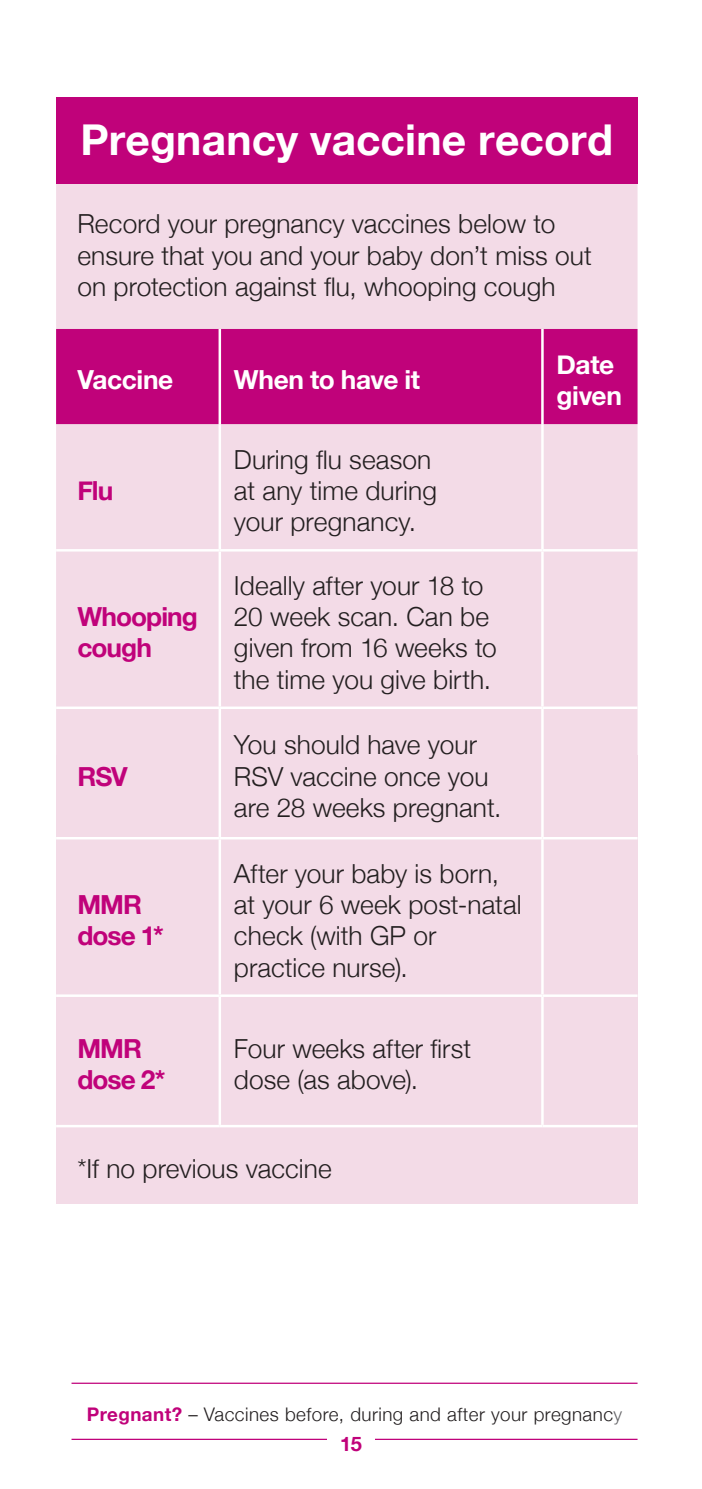
<style>
.page{position:relative;width:702px;height:1489px;background:#fff}
.page>*{position:absolute;margin:0;border:0;box-sizing:border-box;transform-origin:0 0}
.t1{font:700 42.5px "Helvetica Neue";letter-spacing:.005em;color:#fff}
.Body{font:300 26.25px/31.2px "Helvetica Neue";letter-spacing:.005em;color:#231f20}
.Body-2{font:700 26.25px/31.2px "Helvetica Neue";letter-spacing:-.035em;color:#c0027a}
.Body-3{font:700 26.25px/31.2px "Helvetica Neue";letter-spacing:-.015em;color:#fff}
.t2{font:700 20px "Helvetica Neue";color:#c0027a}
.t3{font:300 18.75px "Helvetica Neue";letter-spacing:.025em;color:#231f20}
.s1{font-weight:700;color:#c0027a}
.s2{color:#636366}
</style>
<div class="page">
<div style="left:56px;top:184px;width:581px;height:1019px;background:#f3dbe7"></div>
<div style="left:56px;top:329px;width:581px;height:95px;background:#c0027a"></div>
<hr style="left:218px;top:424px;width:3px;height:125px;background:#fff">
<hr style="left:541px;top:424px;width:2px;height:125px;background:#fff">
<hr style="left:56px;top:549px;width:164px;height:2px;background:#fff">
<hr style="left:220px;top:549px;width:322px;height:2px;background:#fff">
<hr style="left:218px;top:551px;width:3px;height:155px;background:#fff">
<hr style="left:542px;top:549px;width:95px;height:2px;background:#fff">
<hr style="left:541px;top:551px;width:2px;height:155px;background:#fff">
<hr style="left:56px;top:706px;width:164px;height:3px;background:#fff">
<hr style="left:220px;top:706px;width:322px;height:3px;background:#fff">
<hr style="left:218px;top:709px;width:3px;height:128px;background:#fff">
<hr style="left:542px;top:706px;width:95px;height:3px;background:#fff">
<hr style="left:541px;top:709px;width:2px;height:128px;background:#fff">
<hr style="left:56px;top:837px;width:164px;height:2px;background:#fff">
<hr style="left:220px;top:837px;width:322px;height:2px;background:#fff">
<hr style="left:218px;top:839px;width:3px;height:155px;background:#fff">
<hr style="left:542px;top:837px;width:95px;height:2px;background:#fff">
<hr style="left:541px;top:839px;width:2px;height:155px;background:#fff">
<hr style="left:56px;top:994px;width:164px;height:2px;background:#fff">
<hr style="left:220px;top:994px;width:322px;height:2px;background:#fff">
<hr style="left:218px;top:996px;width:3px;height:128px;background:#fff">
<hr style="left:542px;top:994px;width:95px;height:2px;background:#fff">
<hr style="left:541px;top:996px;width:2px;height:128px;background:#fff">
<hr style="left:218px;top:329px;width:3px;height:95px;background:#fff">
<hr style="left:541px;top:329px;width:2px;height:95px;background:#fff">
<hr style="left:56px;top:1124px;width:164px;height:3px;background:#fff">
<hr style="left:220px;top:1124px;width:322px;height:3px;background:#fff">
<hr style="left:542px;top:1124px;width:95px;height:3px;background:#fff">
<div style="left:56px;top:97px;width:581px;height:87px;background:#c0027a"></div>
<hr style="left:71px;top:1438px;width:256px;height:1px;background:#c0027a">
<hr style="left:375px;top:1438px;width:262px;height:1px;background:#c0027a">
<hr style="left:71px;top:1382px;width:566px;height:1px;background:#c0027a">
<p class="t1" style="left:80px;top:106px;width:534px">Pregnancy vaccine record</p>
<p class="Body" style="left:77px;top:206px;width:516px">Record your pregnancy vaccines below to ensure that you and your baby don’t miss out on protection against flu, whooping cough</p>
<p class="Body-3" style="left:77px;top:365px;width:97px">Vaccine</p>
<p class="Body-3" style="left:234px;top:365px;width:188px">When to have it</p>
<p class="Body-2" style="left:77px;top:475px;width:37px">Flu</p>
<p class="Body-2" style="left:77px;top:602px;width:122px">Whooping cough</p>
<p class="Body-2" style="left:77px;top:761px;width:52px">RSV</p>
<p class="Body-2" style="left:77px;top:889px;width:88px">MMR dose 1*</p>
<p class="Body" style="left:234px;top:442px;width:204px">During flu season at any time during your pregnancy.</p>
<p class="Body" style="left:234px;top:568px;width:264px">Ideally after your 18 to<br>20 week scan. Can be given from 16 weeks to the time you give birth.</p>
<p class="Body" style="left:234px;top:727px;width:269px">You should have your<br>RSV vaccine once you are 28 weeks pregnant.</p>
<p class="Body" style="left:234px;top:855px;width:289px">After your baby is born, at your 6 week post-natal check (with GP or practice nurse).</p>
<p class="Body-2" style="left:77px;top:1033px;width:89px">MMR dose 2*</p>
<p class="Body" style="left:234px;top:1031px;width:239px">Four weeks after first dose (as above).</p>
<p class="Body" style="left:77px;top:1150px;width:256px">*If no previous vaccine</p>
<p class="Body-3" style="left:556px;top:349px;width:67px">Date given</p>
<p class="t3" style="left:87px;top:1398px;width:537px"><span class="s1">Pregnant?</span> – Vaccines before, during and after your pregnanc<span class="s2">y</span></p>
<p class="t2" style="left:340px;top:1428px;width:23px">15</p>
</div>
